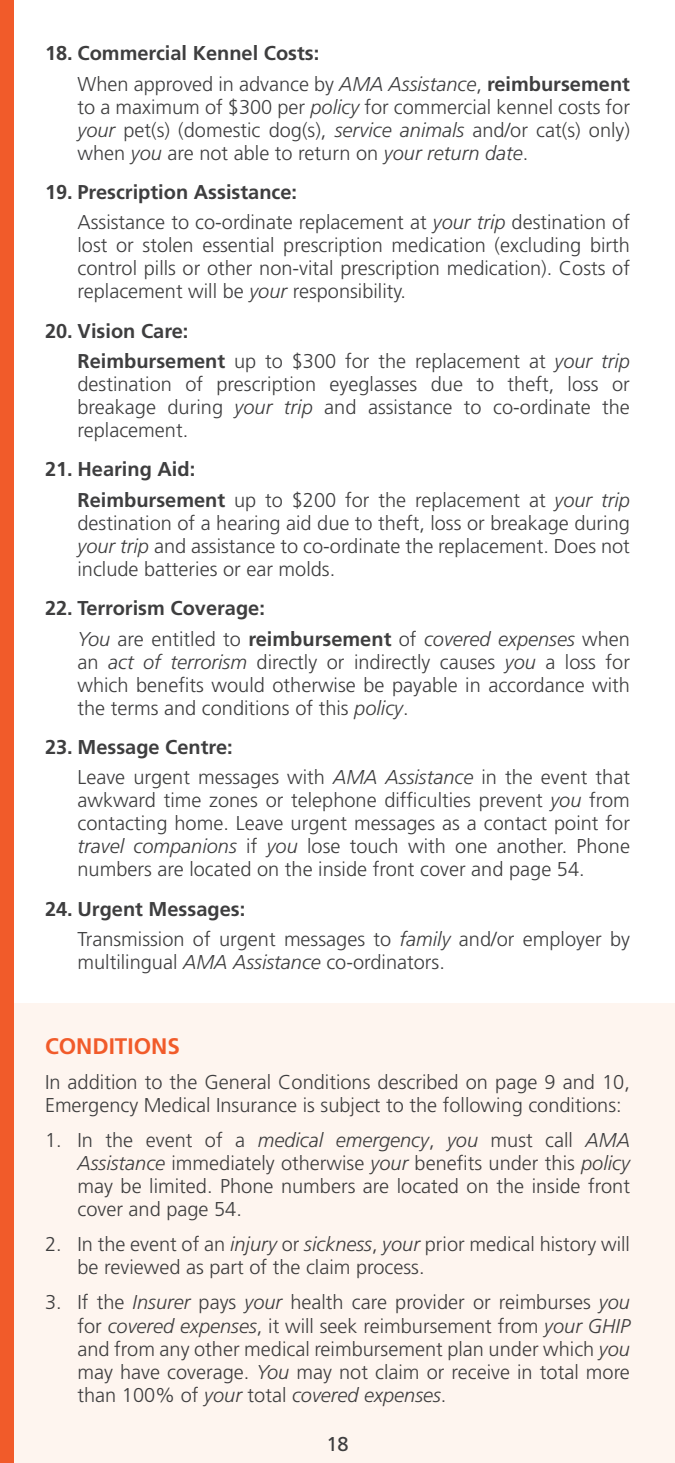
<style>
.page{position:relative;width:675px;height:1463px;background:#fff}
.page>*{position:absolute;margin:0;border:0;box-sizing:border-box;transform-origin:0 0}
.t1{font:700 22.5px "Frutiger";color:#f15b2a}
.t2{font:300 20px/23px "Frutiger";color:#3e3e3f;text-align:justify}
.t3{font:700 20px/30.5px "Frutiger";color:#3e3e3f}
.t4{font:20px "Frutiger";color:#3e3e3f}
.s1{font-weight:300}
.s2{font-weight:300;font-style:italic}
.s3{font-style:italic}
.s4{font-weight:700}
</style>
<div class="page">
<div style="left:0;top:1003px;width:675px;height:459px;background:#fef5ef"></div>
<div style="left:0;top:0;width:14px;height:1462px;background:#f15b2a"></div>
<p class="t3" style="left:78px;top:38px;width:554px;text-indent:-32px">18. Commercial Kennel Costs:<br><span class="s1">When approved in advance by</span> <span class="s2">AMA Assistance</span><span class="s1">,</span> reimbursement</p>
<p class="t2" style="left:78px;top:95px;width:554px">to a maximum of $300 per <span class="s3">policy</span> for commercial kennel costs for <span class="s3">your</span> pet(s) (domestic dog(s), <span class="s3">service animals</span> and/or cat(s) only) when <span class="s3">you</span> are not able to return on <span class="s3">your return date</span>.</p>
<p class="t2" style="left:78px;top:177px;width:554px;line-height:30.5px;text-indent:-32px"><span class="s4">19. Prescription Assistance:<br></span>Assistance to co-ordinate replacement at <span class="s3">your trip</span> destination of</p>
<p class="t2" style="left:78px;top:234px;width:554px">lost or stolen essential prescription medication (excluding birth control pills or other non-vital prescription medication). Costs of replacement will be <span class="s3">your</span> responsibility.</p>
<p class="t3" style="left:78px;top:315px;width:554px;text-indent:-32px">20. Vision Care:<br>Reimbursement <span class="s1">up to $300 for the replacement at</span> <span class="s2">your trip</span></p>
<p class="t2" style="left:78px;top:373px;width:554px">destination of prescription eyeglasses due to theft, loss or breakage during <span class="s3">your trip</span> and assistance to co-ordinate the replacement.</p>
<p class="t3" style="left:78px;top:454px;width:554px;text-indent:-32px">21. Hearing Aid:<br>Reimbursement <span class="s1">up to $200 for the replacement at</span> <span class="s2">your trip</span></p>
<p class="t2" style="left:78px;top:512px;width:554px">destination of a hearing aid due to theft, loss or breakage during <span class="s3">your trip</span> and assistance to co-ordinate the replacement. Does not include batteries or ear molds.</p>
<p class="t3" style="left:78px;top:593px;width:554px;text-indent:-32px">22. Terrorism Coverage:<br><span class="s2">You</span> <span class="s1">are entitled to</span> reimbursement <span class="s1">of</span> <span class="s2">covered expenses</span> <span class="s1">when</span></p>
<p class="t2" style="left:78px;top:650px;width:554px">an <span class="s3">act of terrorism</span> directly or indirectly causes <span class="s3">you</span> a loss for which benefits would otherwise be payable in accordance with the terms and conditions of this <span class="s3">policy</span>.</p>
<p class="t2" style="left:78px;top:732px;width:554px;line-height:30.5px;text-indent:-32px"><span class="s4">23. Message Centre:<br></span>Leave urgent messages with <span class="s3">AMA Assistance</span> in the event that</p>
<p class="t2" style="left:78px;top:789px;width:554px">awkward time zones or telephone difficulties prevent <span class="s3">you</span> from contacting home. Leave urgent messages as a contact point for <span class="s3">travel companions</span> if <span class="s3">you</span> lose touch with one another. Phone numbers are located on the inside front cover and page 54.</p>
<p class="t2" style="left:78px;top:894px;width:554px;line-height:30.5px;text-indent:-32px"><span class="s4">24. Urgent Messages:<br></span>Transmission of urgent messages to <span class="s3">family</span> and/or employer by</p>
<p class="t2" style="left:78px;top:951px;width:369px">multilingual <span class="s3">AMA Assistance</span> co-ordinators.</p>
<p class="t1" style="left:45px;top:1032px;width:137px">CONDITIONS</p>
<p class="t2" style="left:45px;top:1070px;width:586px">In addition to the General Conditions described on page 9 and 10,<br>Emergency Medical Insurance is subject to the following conditions:</p>
<p class="t2" style="left:78px;top:1129px;width:554px;text-indent:-32px">1. In the event of a <span class="s3">medical emergency</span>, <span class="s3">you</span> must call <span class="s3">AMA Assistance</span> immediately otherwise <span class="s3">your</span> benefits under this <span class="s3">policy </span>may be limited. Phone numbers are located on the inside front cover and page 54.</p>
<p class="t2" style="left:78px;top:1233px;width:554px;text-indent:-32px">2. In the event of an <span class="s3">injury</span> or <span class="s3">sickness</span>, <span class="s3">your</span> prior medical history will be reviewed as part of the claim process.</p>
<p class="t2" style="left:78px;top:1291px;width:554px;text-indent:-32px">3. If the <span class="s3">Insurer</span> pays <span class="s3">your</span> health care provider or reimburses <span class="s3">you </span>for <span class="s3">covered expenses</span>, it will seek reimbursement from <span class="s3">your GHIP </span>and from any other medical reimbursement plan under which <span class="s3">you </span>may have coverage. <span class="s3">You</span> may not claim or receive in total more than 100% of <span class="s3">your</span> total <span class="s3">covered expenses</span>.</p>
<p class="t4" style="left:326px;top:1431px;width:24px">18</p>
</div>
